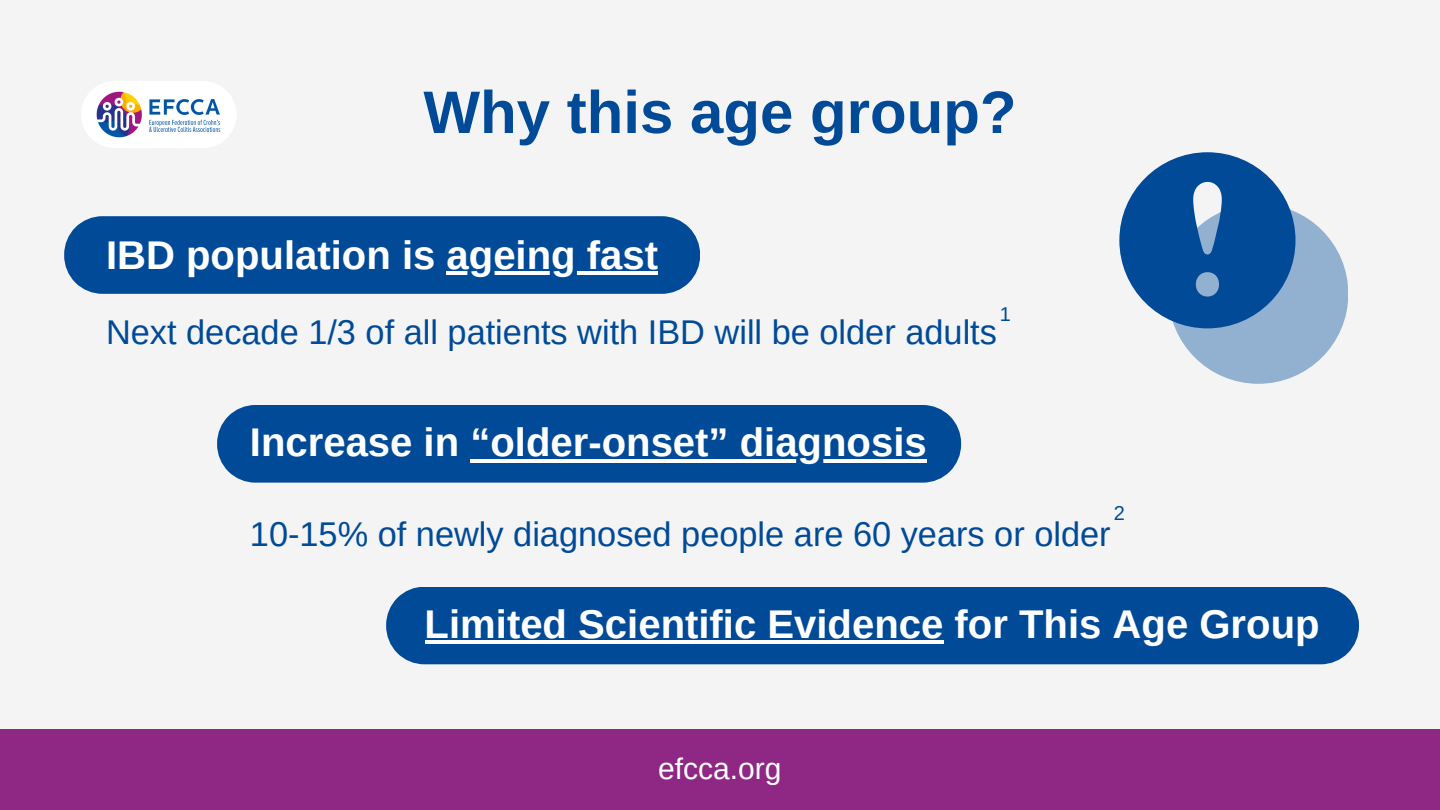
<style>
.page{position:relative;width:1440px;height:810px;background:#f4f4f4}
.page>*{position:absolute;margin:0;border:0;box-sizing:border-box;transform-origin:0 0}
.t1{font:700 60px "Arimo";color:#004a98}
.t2{font:700 40.1px "Arimo";color:#fff}
.t3{font:34.4px "Arimo";color:#004a98}
.t4{font:30px "Arimo";color:#fff}
.t5{font:20px "Arimo";color:#004a98}
</style>
<div class="page">
<div style="left:0;top:729px;width:1440px;height:81px;background:#8f2884"></div>
<div style="left:81px;top:81px;width:156px;height:67px;background:#fff;border-radius:33px"></div>
<img style="left:96px;top:91px;width:125px;height:47px">
<div style="left:217px;top:405px;width:744px;height:78px;background:#004a98"></div>
<hr style="left:470px;top:459px;width:457px;height:3px;background:#fff">
<div style="left:386px;top:587px;width:973px;height:77px;background:#004a98"></div>
<hr style="left:425px;top:640px;width:518px;height:4px;background:#fff">
<div style="left:1168px;top:204px;width:180px;height:180px;background:#92b0cf;border-radius:50%"></div>
<svg style="left:1119px;top:152px;width:177px;height:176px"></svg>
<div style="left:64px;top:216px;width:636px;height:78px;background:#004a98"></div>
<svg style="left:447px;top:271px;width:211px;height:4px"></svg>
<p class="t1" style="left:423px;top:79px;width:595px">Why this age group?</p>
<p class="t2" style="left:106px;top:232px;width:554px">IBD population is ageing fast</p>
<p class="t5" style="left:1000px;top:303px;width:13px">1</p>
<p class="t3" style="left:106px;top:312px;width:892px">Next decade 1/3 of all patients with IBD will be older adults</p>
<p class="t2" style="left:250px;top:420px;width:678px">Increase in “older-onset” diagnosis</p>
<p class="t5" style="left:1114px;top:502px;width:13px">2</p>
<p class="t3" style="left:250px;top:515px;width:862px">10-15% of newly diagnosed people are 60 years or older</p>
<p class="t2" style="left:425px;top:602px;width:896px">Limited Scientific Evidence for This Age Group</p>
<p class="t4" style="left:658px;top:752px;width:125px">efcca.org</p>
</div>
